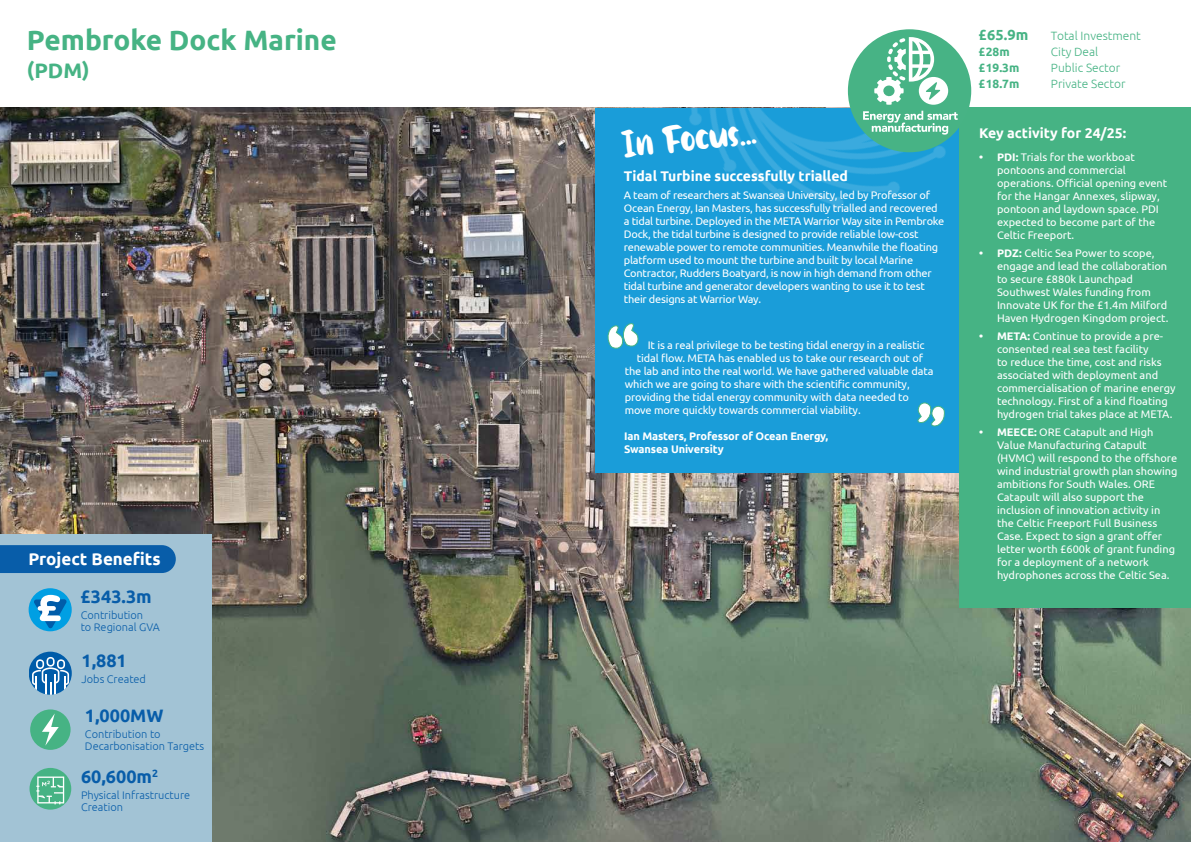
<style>
.page{position:relative;width:1191px;height:842px;background:#fff}
.page>*{position:absolute;margin:0;border:0;box-sizing:border-box;transform-origin:0 0}
.t1{font:40px "Gotten";color:#fff}
.t2{font:700 28px "Ubuntu";color:#46b384}
.t3{font:700 21px "Ubuntu";color:#46b384}
.t4{font:700 18px "Ubuntu";color:#085da9}
.t5{font:700 17px "Ubuntu";color:#fff}
.t6{font:700 14.6px "Ubuntu";color:#46b384}
.t7{font:700 14px "Ubuntu";color:#fff}
.t8{font:300 12px "Ubuntu";color:#46b384}
.t9{font:700 12px "Ubuntu";color:#46b384}
.t10{font:11px/13px "Ubuntu";letter-spacing:-.01em;color:#fff}
.t11{font:300 11px/12px "Ubuntu";color:#085da9}
.t12{font:700 11px/13px "Ubuntu";letter-spacing:-.01em;color:#fff}
.s1{font-weight:700}
</style>
<div class="page">
<img style="left:0;top:108px;width:1191px;height:734px">
<div style="left:595px;top:108px;width:369px;height:364px;background:#1a9dd9"></div>
<img style="left:689px;top:108px;width:270px;height:101px">
<svg style="left:607px;top:323px;width:31px;height:26px"></svg>
<svg style="left:917px;top:402px;width:28px;height:25px"></svg>
<div style="left:959px;top:108px;width:232px;height:500px;background:#46b384"></div>
<div style="left:0;top:534px;width:212px;height:308px;background:#a2c3d5"></div>
<svg style="left:29px;top:652px;width:43px;height:43px"></svg>
<div style="left:29px;top:588px;width:43px;height:43px;background:#009fe3;border-radius:50%"></div>
<svg style="left:34px;top:595px;width:33px;height:33px"></svg>
<div style="left:30px;top:709px;width:41px;height:41px;background:#46b384;border-radius:50%"></div>
<svg style="left:42px;top:713px;width:17px;height:33px"></svg>
<div style="left:0;top:545px;width:176px;height:28px;background:#085da9"></div>
<div style="left:30px;top:768px;width:41px;height:42px;background:#46b384;border-radius:50%"></div>
<svg style="left:36px;top:776px;width:28px;height:28px"></svg>
<div style="left:848px;top:29px;width:123px;height:123px;background:#47b385;border-radius:50%"></div>
<svg style="left:863px;top:111px;width:94px;height:24px"></svg>
<svg style="left:874px;top:37px;width:74px;height:68px"></svg>
<h2 class="t2" style="left:27px;top:23px;width:311px">Pembroke Dock Marine</h2>
<h3 class="t3" style="left:27px;top:58px;width:64px">(PDM)</h3>
<h3 class="t5" style="left:28px;top:548px;width:134px">Project Benefits</h3>
<h3 class="t4" style="left:81px;top:586px;width:73px">£343.3m</h3>
<p class="t11" style="left:81px;top:609px;width:81px">Contribution<br>to Regional GVA</p>
<h3 class="t4" style="left:81px;top:650px;width:47px">1,881</h3>
<p class="t11" style="left:81px;top:673px;width:66px">Jobs Created</p>
<h3 class="t4" style="left:85px;top:705px;width:80px">1,000MW</h3>
<p class="t11" style="left:85px;top:728px;width:121px">Contribution to<br>Decarbonisation Targets</p>
<h3 class="t4" style="left:81px;top:765px;width:79px">60,600m<sup>2</sup></h3>
<p class="t11" style="left:81px;top:788px;width:111px">Physical Infrastructure<br>Creation</p>
<h1 class="t1" style="left:620px;top:122px;width:136px;rotate:-6deg">In Focus...</h1>
<p class="t7" style="left:624px;top:167px;width:226px">Tidal Turbine successfully trialled</p>
<p class="t10" style="left:624px;top:188px;width:322px">A team of researchers at Swansea University, led by Professor of Ocean Energy, Ian Masters, has successfully trialled and recovered a tidal turbine. Deployed in the META Warrior Way site in Pembroke Dock, the tidal turbine is designed to provide reliable low-cost renewable power to remote communities. Meanwhile the floating platform used to mount the turbine and built by local Marine Contractor, Rudders Boatyard, is now in high demand from other tidal turbine and generator developers wanting to use it to test their designs at Warrior Way.</p>
<p class="t10" style="left:647px;top:338px;width:278px">It is a real privilege to be testing tidal energy in a realistic</p>
<p class="t10" style="left:636px;top:351px;width:288px">tidal flow. META has enabled us to take our research out of</p>
<p class="t10" style="left:624px;top:364px;width:310px">the lab and into the real world. We have gathered valuable data</p>
<p class="t10" style="left:624px;top:377px;width:286px">which we are going to share with the scientific community,</p>
<p class="t10" style="left:624px;top:390px;width:286px">providing the tidal energy community with data needed to</p>
<p class="t10" style="left:624px;top:403px;width:237px">move more quickly towards commercial viability.</p>
<p class="t12" style="left:624px;top:429px;width:206px">Ian Masters, Professor of Ocean Energy,<br>Swansea University</p>
<h3 class="t6" style="left:979px;top:26px;width:51px">£65.9m</h3>
<p class="t8" style="left:1051px;top:28px;width:91px">Total Investment</p>
<p class="t9" style="left:979px;top:44px;width:32px">£28m</p>
<p class="t8" style="left:1051px;top:44px;width:49px">City Deal</p>
<p class="t9" style="left:979px;top:60px;width:42px">£19.3m</p>
<p class="t8" style="left:1051px;top:60px;width:71px">Public Sector</p>
<p class="t9" style="left:979px;top:76px;width:42px">£18.7m</p>
<p class="t8" style="left:1051px;top:76px;width:76px">Private Sector</p>
<p class="t7" style="left:979px;top:124px;width:149px">Key activity for 24/25:</p>
<p class="t10" style="left:997px;top:151px;width:172px;text-indent:-18px"><span class="s1">• PDI:</span> Trials for the workboat pontoons and commercial operations. Official opening event for the Hangar Annexes, slipway, pontoon and laydown space. PDI expected to become part of the<br>Celtic Freeport.</p>
<p class="t10" style="left:997px;top:247px;width:173px;text-indent:-18px"><span class="s1">• PDZ:</span> Celtic Sea Power to scope, engage and lead the collaboration to secure £880k Launchpad<br>Southwest Wales funding from<br>Innovate UK for the £1.4m Milford<br>Haven Hydrogen Kingdom project.</p>
<p class="t10" style="left:997px;top:330px;width:180px;text-indent:-18px"><span class="s1">• META:</span> Continue to provide a pre&shy;consented real sea test facility<br>to reduce the time, cost and risks associated with deployment and commercialisation of marine energy technology. First of a kind floating hydrogen trial takes place at META.</p>
<p class="t10" style="left:997px;top:426px;width:182px;text-indent:-18px"><span class="s1">• MEECE:</span> ORE Catapult and High Value Manufacturing Catapult (HVMC) will respond to the offshore wind industrial growth plan showing ambitions for South Wales. ORE Catapult will also support the inclusion of innovation activity in the Celtic Freeport Full Business Case. Expect to sign a grant offer letter worth £600k of grant funding for a deployment of a network hydrophones across the Celtic Sea.</p>
</div>
